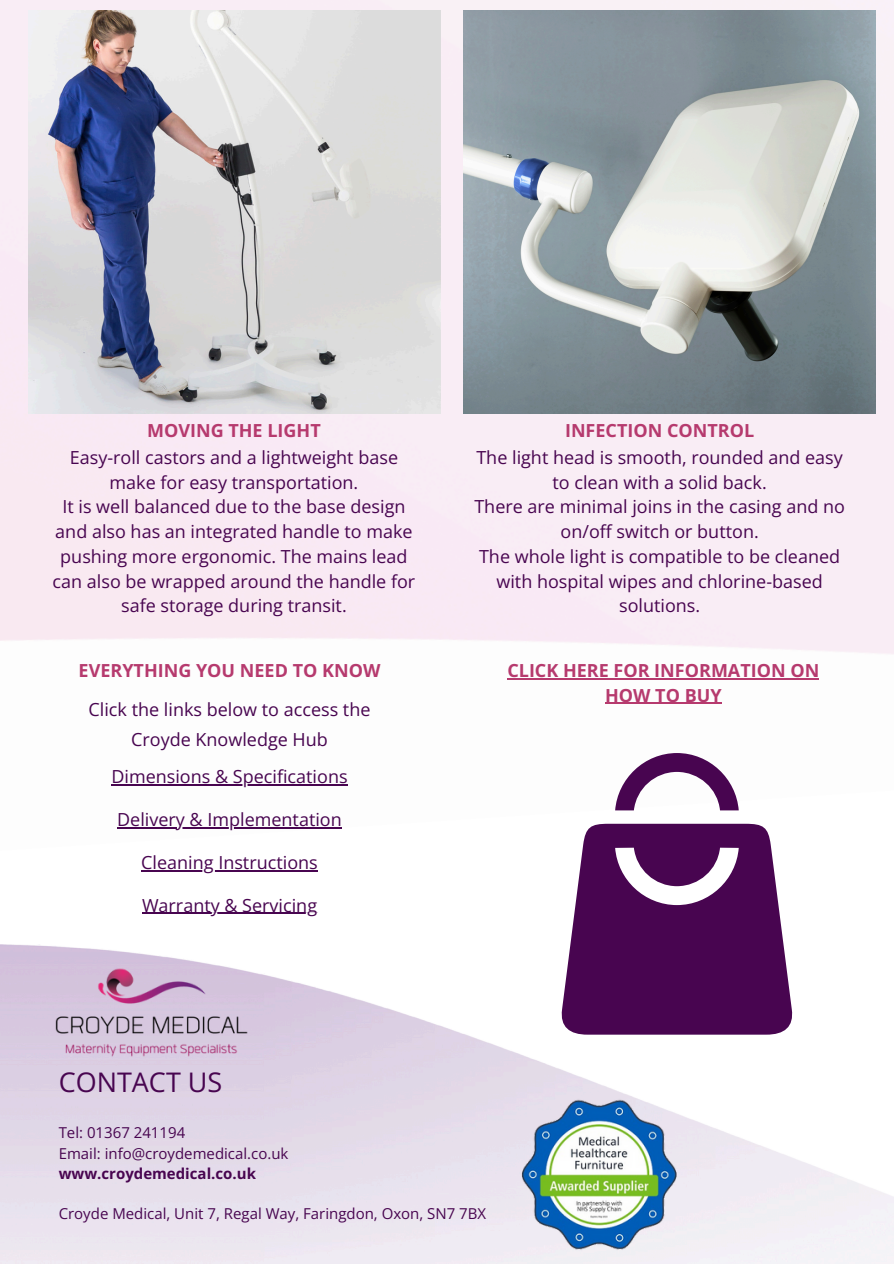
<style>
.page{position:relative;width:894px;height:1264px;background:#fff}
.page>*{position:absolute;margin:0;border:0;box-sizing:border-box;transform-origin:0 0}
.t1{font:27px "Open Sans";color:#480550}
.t2{font:18px/24.8px "Open Sans";color:#480550;text-align:center}
.t3{font:700 18px/24.8px "Open Sans";color:#b63a6e;text-align:center}
.t4{font:15px "Open Sans";color:#480550}
.t5{font:700 15px "Open Sans";color:#480550}
</style>
<div class="page">
<img style="left:0;top:0;width:893px;height:829px">
<img style="left:0;top:944px;width:893px;height:319px">
<img style="left:46px;top:962px;width:212px;height:101px">
<img style="left:517px;top:1093px;width:163px;height:162px">
<img style="left:28px;top:11px;width:412px;height:403px">
<hr style="left:111px;top:784px;width:236px;height:1px;background:#480550">
<hr style="left:117px;top:827px;width:225px;height:1px;background:#480550">
<hr style="left:141px;top:870px;width:177px;height:1px;background:#480550">
<hr style="left:142px;top:912px;width:175px;height:1px;background:#480550">
<svg style="left:559px;top:823px;width:234px;height:211px;fill:#480550"></svg>
<svg style="left:615px;top:753px;width:123px;height:57px"></svg>
<hr style="left:507px;top:678px;width:312px;height:1px;background:#b63a6e">
<hr style="left:605px;top:703px;width:116px;height:1px;background:#b63a6e">
<img style="left:463px;top:11px;width:412px;height:403px">
<p class="t3" style="left:147px;top:417px;width:175px">MOVING THE LIGHT</p>
<p class="t2" style="left:53px;top:444px;width:364px">Easy-roll castors and a lightweight base make for easy transportation.<br>It is well balanced due to the base design and also has an integrated handle to make pushing more ergonomic. The mains lead can also be wrapped around the handle for safe storage during transit.</p>
<p class="t3" style="left:79px;top:658px;width:303px">EVERYTHING YOU NEED TO KNOW</p>
<h3 class="t2" style="left:88px;top:693px;width:283px;line-height:30.3px">Click the links below to access the<br>Croyde Knowledge Hub</h3>
<p class="t2" style="left:111px;top:764px;width:237px">Dimensions &amp; Specifications</p>
<p class="t2" style="left:117px;top:806px;width:226px">Delivery &amp; Implementation</p>
<h1 class="t2" style="left:141px;top:849px;width:178px">Cleaning Instructions</h1>
<p class="t2" style="left:142px;top:892px;width:176px">Warranty &amp; Servicing</p>
<p class="t3" style="left:565px;top:417px;width:191px">INFECTION CONTROL</p>
<p class="t2" style="left:474px;top:444px;width:372px">The light head is smooth, rounded and easy to clean with a solid back.<br>There are minimal joins in the casing and no on/off switch or button.<br>The whole light is compatible to be cleaned with hospital wipes and chlorine-based solutions.</p>
<p class="t3" style="left:507px;top:657px;width:313px">CLICK HERE FOR INFORMATION ON<br>HOW TO BUY</p>
<h3 class="t1" style="left:59px;top:1063px;width:165px">CONTACT US</h3>
<h2 class="t4" style="left:59px;top:1122px;width:128px">Tel: 01367 241194</h2>
<h2 class="t4" style="left:59px;top:1142px;width:231px">Email: info@croydemedical.co.uk</h2>
<h3 class="t5" style="left:59px;top:1162px;width:199px">www.croydemedical.co.uk</h3>
<h2 class="t4" style="left:59px;top:1203px;width:429px">Croyde Medical, Unit 7, Regal Way, Faringdon, Oxon, SN7 7BX</h2>
</div>
